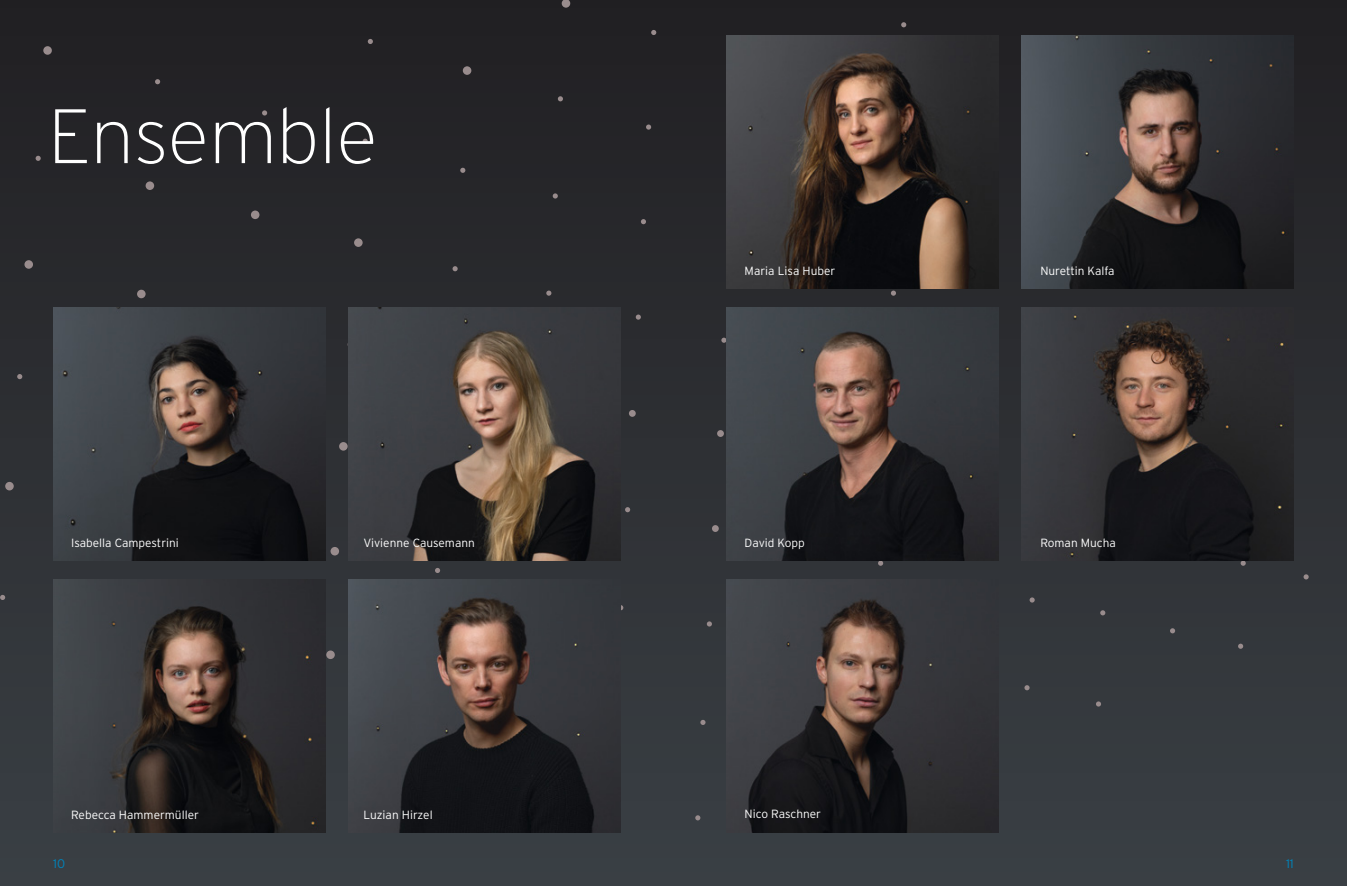
<style>
.page{position:relative;width:1347px;height:886px;background:#fff}
.page>*{position:absolute;margin:0;border:0;box-sizing:border-box;transform-origin:0 0}
.t1{font:200 76.88px "Interstate";color:#fff}
.t2{font:300 12.5px "Interstate";color:#0084bb}
.t3{font:300 11.88px "Interstate";color:#fff}
</style>
<div class="page">
<div style="left:0;top:0;width:1346px;height:886px;background:linear-gradient(to bottom,#211f22,#3a4045)"></div>
<div style="left:354px;top:238px;width:9px;height:9px;background:#998c8d;border-radius:50%"></div>
<div style="left:251px;top:210px;width:8px;height:9px;background:#998c8d;border-radius:50%"></div>
<div style="left:146px;top:181px;width:8px;height:9px;background:#998c8d;border-radius:50%"></div>
<div style="left:43px;top:46px;width:9px;height:9px;background:#998c8d;border-radius:50%"></div>
<div style="left:463px;top:66px;width:8px;height:9px;background:#998c8d;border-radius:50%"></div>
<svg style="left:561px;top:0;width:9px;height:8px"></svg>
<div style="left:339px;top:442px;width:9px;height:9px;background:#998c8d;border-radius:50%"></div>
<div style="left:330px;top:547px;width:9px;height:8px;background:#998c8d;border-radius:50%"></div>
<div style="left:326px;top:650px;width:9px;height:9px;background:#998c8d;border-radius:50%"></div>
<div style="left:629px;top:410px;width:7px;height:7px;background:#998c8d;border-radius:50%"></div>
<div style="left:717px;top:430px;width:7px;height:7px;background:#998c8d;border-radius:50%"></div>
<div style="left:712px;top:525px;width:7px;height:7px;background:#998c8d;border-radius:50%"></div>
<div style="left:137px;top:290px;width:9px;height:8px;background:#998c8d;border-radius:50%"></div>
<div style="left:5px;top:482px;width:9px;height:8px;background:#998c8d;border-radius:50%"></div>
<div style="left:24px;top:260px;width:9px;height:9px;background:#998c8d;border-radius:50%"></div>
<svg style="left:0;top:595px;width:5px;height:5px"></svg>
<svg style="left:695px;top:815px;width:5px;height:5px"></svg>
<svg style="left:435px;top:568px;width:5px;height:5px"></svg>
<svg style="left:17px;top:374px;width:5px;height:5px"></svg>
<svg style="left:262px;top:110px;width:5px;height:6px"></svg>
<svg style="left:155px;top:79px;width:5px;height:5px"></svg>
<svg style="left:36px;top:156px;width:5px;height:5px"></svg>
<svg style="left:625px;top:507px;width:5px;height:5px"></svg>
<svg style="left:721px;top:338px;width:5px;height:5px"></svg>
<svg style="left:636px;top:314px;width:5px;height:6px"></svg>
<svg style="left:546px;top:291px;width:5px;height:5px"></svg>
<svg style="left:452px;top:266px;width:6px;height:5px"></svg>
<svg style="left:641px;top:219px;width:5px;height:5px"></svg>
<svg style="left:552px;top:193px;width:6px;height:6px"></svg>
<svg style="left:460px;top:168px;width:5px;height:5px"></svg>
<svg style="left:891px;top:291px;width:5px;height:5px"></svg>
<svg style="left:878px;top:561px;width:5px;height:5px"></svg>
<svg style="left:363px;top:139px;width:5px;height:5px"></svg>
<svg style="left:368px;top:39px;width:5px;height:5px"></svg>
<svg style="left:558px;top:96px;width:5px;height:5px"></svg>
<svg style="left:646px;top:124px;width:5px;height:6px"></svg>
<svg style="left:901px;top:22px;width:5px;height:5px"></svg>
<svg style="left:1170px;top:628px;width:5px;height:5px"></svg>
<svg style="left:1238px;top:644px;width:5px;height:5px"></svg>
<svg style="left:1240px;top:561px;width:5px;height:5px"></svg>
<svg style="left:1303px;top:574px;width:5px;height:5px"></svg>
<svg style="left:1029px;top:597px;width:5px;height:5px"></svg>
<svg style="left:707px;top:621px;width:5px;height:5px"></svg>
<svg style="left:620px;top:605px;width:3px;height:5px"></svg>
<svg style="left:700px;top:720px;width:5px;height:5px"></svg>
<svg style="left:1100px;top:610px;width:5px;height:5px"></svg>
<svg style="left:1096px;top:701px;width:5px;height:5px"></svg>
<svg style="left:1024px;top:685px;width:5px;height:5px"></svg>
<svg style="left:651px;top:30px;width:5px;height:5px"></svg>
<img style="left:726px;top:35px;width:272px;height:254px">
<img style="left:726px;top:307px;width:272px;height:254px">
<img style="left:53px;top:307px;width:272px;height:254px">
<img style="left:726px;top:579px;width:272px;height:254px">
<img style="left:53px;top:579px;width:272px;height:254px">
<img style="left:1022px;top:35px;width:271px;height:254px">
<img style="left:1022px;top:307px;width:271px;height:254px">
<img style="left:348px;top:307px;width:272px;height:254px">
<img style="left:348px;top:579px;width:272px;height:254px">
<h1 class="t1" style="left:48px;top:94px;width:331px">Ensemble</h1>
<p class="t3" style="left:744px;top:265px;width:92px">Maria Lisa Huber</p>
<p class="t3" style="left:1040px;top:265px;width:76px">Nurettin Kalfa</p>
<p class="t3" style="left:71px;top:536px;width:109px">Isabella Campestrini</p>
<p class="t3" style="left:363px;top:536px;width:113px">Vivienne Causemann</p>
<p class="t3" style="left:744px;top:536px;width:62px">David Kopp</p>
<p class="t3" style="left:1040px;top:536px;width:77px">Roman Mucha</p>
<p class="t3" style="left:71px;top:808px;width:129px">Rebecca Hammermüller</p>
<p class="t3" style="left:363px;top:808px;width:71px">Luzian Hirzel</p>
<p class="t3" style="left:744px;top:807px;width:78px">Nico Raschner</p>
<p class="t2" style="left:53px;top:856px;width:13px">10</p>
<p class="t2" style="left:1286px;top:856px;width:9px">11</p>
</div>
